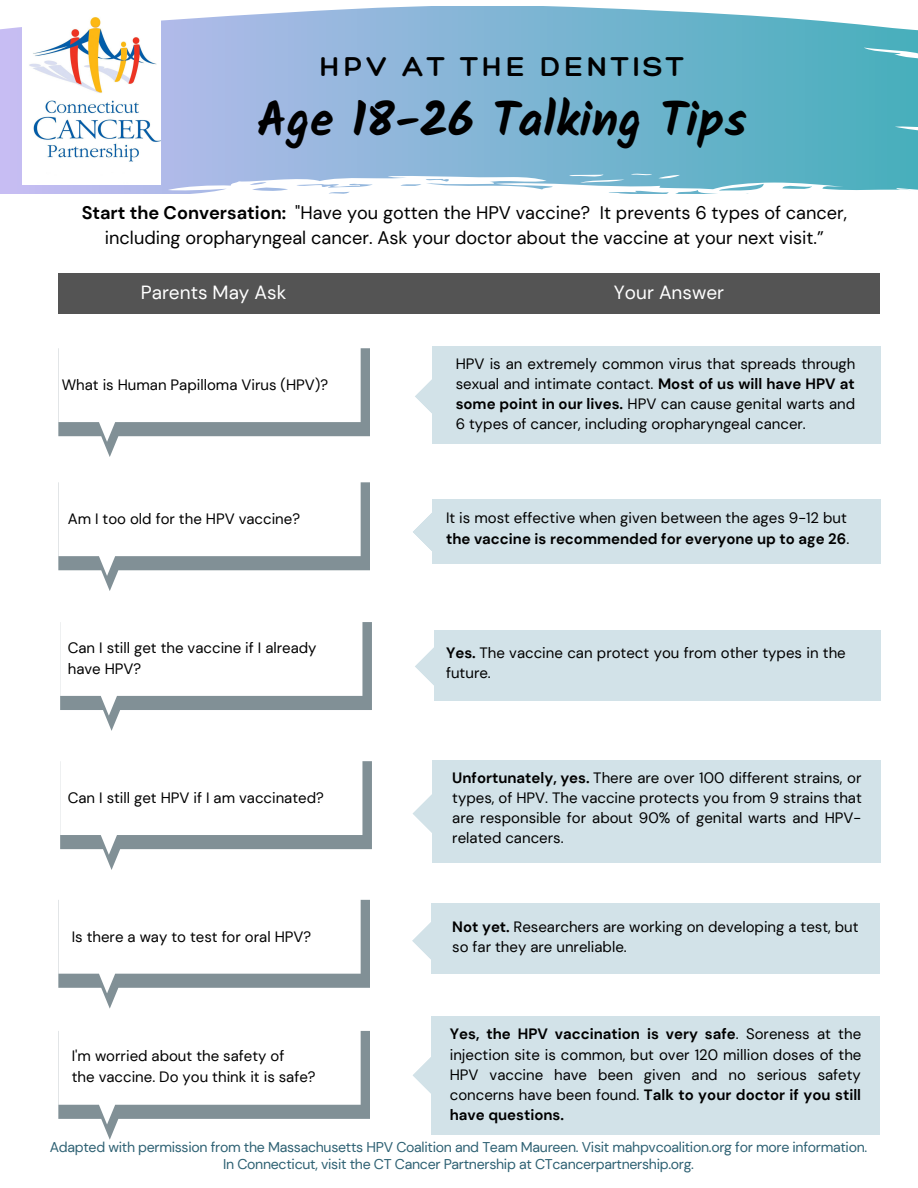
<style>
.page{position:relative;width:918px;height:1188px;background:#fff}
.page>*{position:absolute;margin:0;border:0;box-sizing:border-box;transform-origin:0 0}
.t1{font:700 48px "Kalam";color:#000}
.t2{font:300 29.55px "Hero";letter-spacing:.13em;color:#000}
.t3{font:19.05px "DM Sans";color:#fff}
.t4{font:18.15px/24.8px "DM Sans";color:#000;text-align:center}
.t5{font:15px/20.2px "DM Sans";color:#000;text-align:justify}
.t6{font:14.1px "DM Sans";letter-spacing:-.02em;color:#2e6173}
.s1{font-weight:700}
</style>
<div class="page">
<svg style="left:0;top:7px;width:918px;height:186px;background:#89bbd7"></svg>
<svg style="left:58px;top:482px;width:312px;height:109px"></svg>
<svg style="left:58px;top:348px;width:312px;height:109px"></svg>
<svg style="left:58px;top:1030px;width:312px;height:110px"></svg>
<svg style="left:58px;top:899px;width:312px;height:110px"></svg>
<svg style="left:60px;top:761px;width:312px;height:109px"></svg>
<svg style="left:60px;top:622px;width:312px;height:109px"></svg>
<div style="left:432px;top:347px;width:449px;height:97px;background:#d2e2e8"></div>
<div style="left:432px;top:499px;width:449px;height:65px;background:#d2e2e8"></div>
<div style="left:432px;top:760px;width:449px;height:103px;background:#d2e2e8"></div>
<svg style="left:415px;top:379px;width:17px;height:34px"></svg>
<svg style="left:413px;top:513px;width:19px;height:38px"></svg>
<svg style="left:412px;top:794px;width:20px;height:39px"></svg>
<div style="left:431px;top:903px;width:449px;height:71px;background:#d2e2e8"></div>
<svg style="left:412px;top:922px;width:19px;height:37px"></svg>
<div style="left:434px;top:630px;width:447px;height:71px;background:#d2e2e8"></div>
<div style="left:431px;top:1017px;width:449px;height:118px;background:#d2e2e8"></div>
<svg style="left:415px;top:647px;width:19px;height:38px"></svg>
<svg style="left:413px;top:1057px;width:18px;height:37px"></svg>
<div style="left:58px;top:273px;width:822px;height:40px;background:#545454"></div>
<img style="left:22px;top:7px;width:139px;height:177px">
<p class="t2" style="left:320px;top:48px;width:366px">HPV AT THE DENTIST</p>
<p class="t1" style="left:257px;top:91px;width:492px">Age 18-26 Talking Tips</p>
<p class="t4" style="left:82px;top:200px;width:767px"><span class="s1">Start the Conversation:</span> "Have you gotten the HPV vaccine? It prevents 6 types of cancer, including oropharyngeal cancer. Ask your doctor about the vaccine at your next visit.”</p>
<p class="t3" style="left:141px;top:280px;width:147px">Parents May Ask</p>
<p class="t3" style="left:614px;top:280px;width:112px">Your Answer</p>
<p class="t5" style="left:62px;top:375px;width:268px">What is Human Papilloma Virus (HPV)?</p>
<p class="t5" style="left:68px;top:509px;width:234px">Am I too old for the HPV vaccine?</p>
<p class="t5" style="left:68px;top:638px;width:250px">Can I still get the vaccine if I already</p>
<p class="t5" style="left:68px;top:658px;width:75px">have HPV?</p>
<p class="t5" style="left:68px;top:788px;width:258px">Can I still get HPV if I am vaccinated?</p>
<p class="t5" style="left:72px;top:927px;width:241px">Is there a way to test for oral HPV?</p>
<p class="t5" style="left:72px;top:1046px;width:214px">I'm worried about the safety of</p>
<p class="t5" style="left:72px;top:1066px;width:245px">the vaccine. Do you think it is safe?</p>
<p class="t5" style="left:456px;top:353px;width:401px">HPV is an extremely common virus that spreads through sexual and intimate contact. <span class="s1">Most of us will have HPV at some point in our lives.</span> HPV can cause genital warts and 6 types of cancer, including oropharyngeal cancer.</p>
<p class="t5" style="left:446px;top:508px;width:405px">It is most effective when given between the ages 9-12 but <span class="s1">the vaccine is recommended for everyone up to age 26</span>.</p>
<p class="t5" style="left:446px;top:643px;width:401px"><span class="s1">Yes.</span> The vaccine can protect you from other types in the future.</p>
<p class="t5" style="left:452px;top:767px;width:411px"><span class="s1">Unfortunately, yes.</span> There are over 100 different strains, or types, of HPV. The vaccine protects you from 9 strains that are responsible for about 90% of genital warts and HPV&shy;related cancers.</p>
<p class="t5" style="left:452px;top:917px;width:408px"><span class="s1">Not yet.</span> Researchers are working on developing a test, but so far they are unreliable.</p>
<p class="t5" style="left:450px;top:1024px;width:413px"><span class="s1">Yes, the HPV vaccination is very safe</span>. Soreness at the injection site is common, but over 120 million doses of the HPV vaccine have been given and no serious safety concerns have been found. <span class="s1">Talk to your doctor if you still have questions.</span></p>
<p class="t6" style="left:50px;top:1138px;width:819px">Adapted with permission from the Massachusetts HPV Coalition and Team Maureen. Visit mahpvcoalition.org for more information.</p>
<p class="t6" style="left:223px;top:1155px;width:472px">In Connecticut, visit the CT Cancer Partnership at CTcancerpartnership.org.</p>
</div>
